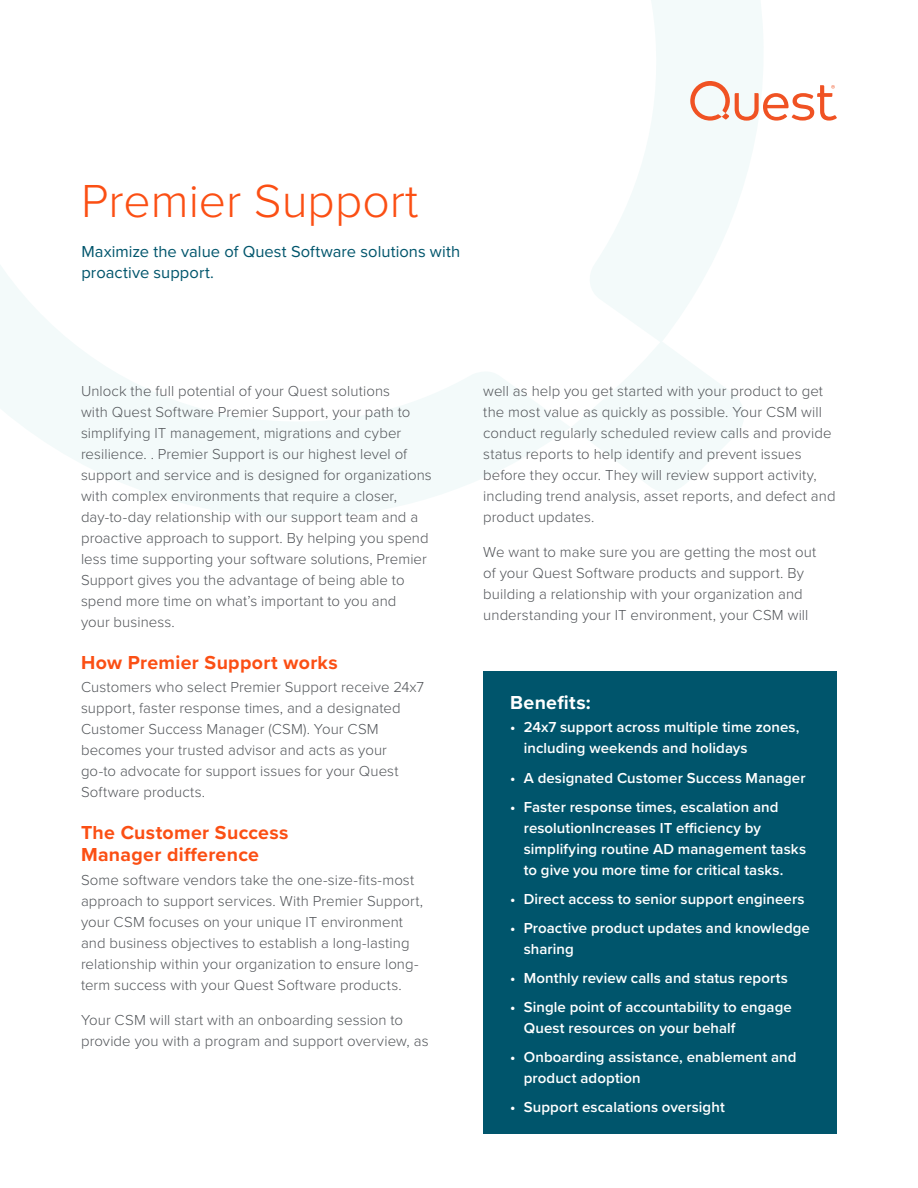
<style>
.page{position:relative;width:918px;height:1188px;background:#fff}
.page>*{position:absolute;margin:0;border:0;box-sizing:border-box;transform-origin:0 0}
.t1{font:300 48px "Proxima Nova";color:#fb4f14}
.t2{font:700 19.5px/22.5px "Proxima Nova";letter-spacing:.015em;color:#fb4f14}
.t3{font:700 19.5px "Proxima Nova";letter-spacing:.02em;color:#fff}
.t4{font:16.5px/21px "Proxima Nova";letter-spacing:.005em;color:#00556c}
.t5{font:300 15px/21px "Proxima Nova";letter-spacing:.005em;color:#53565a}
.t6{font:600 15px/21px "Proxima Nova";letter-spacing:.005em;color:#fff}
</style>
<div class="page">
<svg style="left:0;top:0;width:763px;height:518px"></svg>
<div style="left:483px;top:672px;width:354px;height:462px;background:#00556c"></div>
<svg style="left:690px;top:81px;width:147px;height:40px"></svg>
<h1 class="t1" style="left:81px;top:165px;width:339px">Premier Support</h1>
<p class="t4" style="left:81px;top:240px;width:380px">Maximize the value of Quest Software solutions with proactive support.</p>
<p class="t5" style="left:81px;top:380px;width:352px">Unlock the full potential of your Quest solutions<br>with Quest Software Premier Support, your path to simplifying IT management, migrations and cyber resilience. . Premier Support is our highest level of support and service and is designed for organizations with complex environments that require a closer, day-to-day relationship with our support team and a proactive approach to support. By helping you spend less time supporting your software solutions, Premier Support gives you the advantage of being able to spend more time on what’s important to you and<br>your business.</p>
<h2 class="t2" style="left:81px;top:651px;width:258px">How Premier Support works</h2>
<p class="t5" style="left:81px;top:676px;width:345px">Customers who select Premier Support receive 24x7 support, faster response times, and a designated Customer Success Manager (CSM). Your CSM becomes your trusted advisor and acts as your go-to advocate for support issues for your Quest Software products.</p>
<h2 class="t2" style="left:81px;top:821px;width:209px">The Customer Success<br>Manager difference</h2>
<p class="t5" style="left:81px;top:869px;width:344px">Some software vendors take the one-size-fits-most approach to support services. With Premier Support, your CSM focuses on your unique IT environment and business objectives to establish a long-lasting relationship within your organization to ensure long&shy;term success with your Quest Software products.</p>
<p class="t5" style="left:81px;top:1008px;width:349px">Your CSM will start with an onboarding session to provide you with a program and support overview, as</p>
<p class="t5" style="left:483px;top:380px;width:354px">well as help you get started with your product to get the most value as quickly as possible. Your CSM will conduct regularly scheduled review calls and provide status reports to help identify and prevent issues before they occur. They will review support activity, including trend analysis, asset reports, and defect and product updates.</p>
<p class="t5" style="left:483px;top:541px;width:334px">We want to make sure you are getting the most out of your Quest Software products and support. By building a relationship with your organization and understanding your IT environment, your CSM will</p>
<h2 class="t3" style="left:510px;top:688px;width:82px">Benefits:</h2>
<p class="t6" style="left:524px;top:717px;width:277px;text-indent:-14px">• 24x7 support across multiple time zones, including weekends and holidays</p>
<p class="t6" style="left:510px;top:767px;width:297px">• A designated Customer Success Manager</p>
<p class="t6" style="left:524px;top:796px;width:284px;text-indent:-14px">• Faster response times, escalation and resolutionIncreases IT efficiency by simplifying routine AD management tasks to give you more time for critical tasks.</p>
<p class="t6" style="left:510px;top:888px;width:296px">• Direct access to senior support engineers</p>
<p class="t6" style="left:524px;top:917px;width:288px;text-indent:-14px">• Proactive product updates and knowledge sharing</p>
<p class="t6" style="left:510px;top:967px;width:279px">• Monthly review calls and status reports</p>
<p class="t6" style="left:524px;top:996px;width:270px;text-indent:-14px">• Single point of accountability to engage<br>Quest resources on your behalf</p>
<p class="t6" style="left:524px;top:1046px;width:274px;text-indent:-14px">• Onboarding assistance, enablement and product adoption</p>
<p class="t6" style="left:510px;top:1096px;width:216px">• Support escalations oversight</p>
</div>
